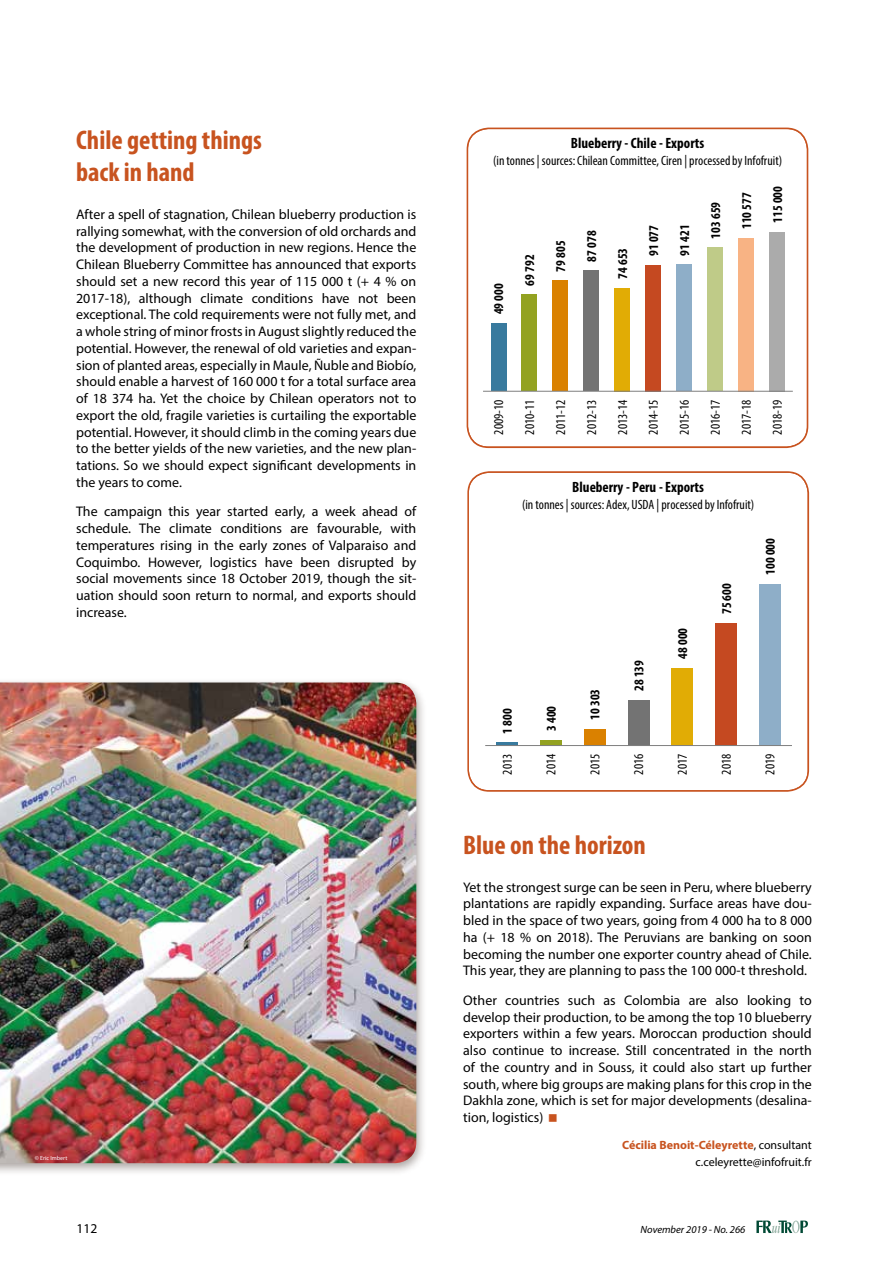
<style>
.page{position:relative;width:893px;height:1263px;background:#fff}
.page>*{position:absolute;margin:0;border:0;box-sizing:border-box;transform-origin:0 0}
.t1{font:700 condensed 27px/32.4px "Myriad Pro";color:#c8531f}
.t2{font:700 condensed 15px "Myriad Pro";color:#000}
.t3{font:13.95px/16.8px "Myriad Pro";color:#000;text-align:justify}
.t4{font:condensed 13.5px "Myriad Pro";color:#000}
.t5{font:700 condensed 13.5px "Myriad Pro";color:#000}
.t6{font:13.5px "Myriad Pro";color:#000}
.t7{font:12px/16.2px "Myriad Pro";color:#000;text-align:right}
.t8{font:italic 10.5px "Myriad Pro";color:#000}
.t9{font:6px "Myriad Pro";color:#fff}
.s1{font-weight:700;color:#c8531f}
</style>
<div class="page">
<svg style="left:756px;top:1220px;width:52px;height:13px"></svg>
<svg style="left:467px;top:128px;width:341px;height:319px"></svg>
<div style="left:467px;top:128px;width:341px;height:320px;border:2px solid #c8531f;border-radius:21px"></div>
<svg style="left:470px;top:472px;width:338px;height:317px"></svg>
<div style="left:467px;top:471px;width:342px;height:321px;border:2px solid #c8531f;border-radius:21px"></div>
<div style="left:0;top:678px;width:427px;height:499px;background:#554742;opacity:.5"></div>
<img style="left:0;top:682px;width:416px;height:481px">
<h1 class="t1" style="left:76px;top:123px;width:187px">Chile getting things back in hand</h1>
<p class="t3" style="left:76px;top:206px;width:342px">After a spell of stagnation, Chilean blueberry production is rallying somewhat, with the conversion of old orchards and the development of production in new regions. Hence the Chilean Blueberry Committee has announced that exports should set a new record this year of 115 000 t (+ 4 % on 2017-18), although climate conditions have not been exceptional. The cold requirements were not fully met, and a whole string of minor frosts in August slightly reduced the potential. However, the renewal of old varieties and expan&shy;sion of planted areas, especially in Maule, Ñuble and Biobío, should enable a harvest of 160 000 t for a total surface area of 18 374 ha. Yet the choice by Chilean operators not to export the old, fragile varieties is curtailing the exportable potential. However, it should climb in the coming years due to the better yields of the new varieties, and the new plan&shy;tations. So we should expect significant developments in the years to come.</p>
<p class="t3" style="left:76px;top:503px;width:342px">The campaign this year started early, a week ahead of schedule. The climate conditions are favourable, with temperatures rising in the early zones of Valparaiso and Coquimbo. However, logistics have been disrupted by social movements since 18 October 2019, though the sit&shy;uation should soon return to normal, and exports should increase.</p>
<p class="t2" style="left:571px;top:134px;width:135px">Blueberry -Chile - Exports</p>
<p class="t4" style="left:493px;top:152px;width:291px">(in tonnes | sources: Chilean Committee, Ciren | processed by Infofruit)</p>
<p class="t5" style="left:490px;top:314px;width:32px;rotate:-90deg">49 000</p>
<p class="t5" style="left:521px;top:286px;width:32px;rotate:-90deg">69 792</p>
<p class="t5" style="left:552px;top:272px;width:32px;rotate:-90deg">79 805</p>
<p class="t5" style="left:583px;top:262px;width:32px;rotate:-90deg">87 078</p>
<p class="t5" style="left:614px;top:279px;width:32px;rotate:-90deg">74 653</p>
<p class="t5" style="left:645px;top:256px;width:32px;rotate:-90deg">91 077</p>
<p class="t5" style="left:676px;top:256px;width:32px;rotate:-90deg">91 421</p>
<p class="t5" style="left:707px;top:239px;width:38px;rotate:-90deg">103 659</p>
<p class="t5" style="left:738px;top:229px;width:38px;rotate:-90deg">110 577</p>
<p class="t5" style="left:769px;top:223px;width:38px;rotate:-90deg">115 000</p>
<p class="t4" style="left:490px;top:435px;width:36px;rotate:-90deg">2009-10</p>
<p class="t4" style="left:521px;top:435px;width:36px;rotate:-90deg">2010-11</p>
<p class="t4" style="left:552px;top:435px;width:36px;rotate:-90deg">2011-12</p>
<p class="t4" style="left:583px;top:435px;width:36px;rotate:-90deg">2012-13</p>
<p class="t4" style="left:614px;top:435px;width:36px;rotate:-90deg">2013-14</p>
<p class="t4" style="left:645px;top:435px;width:36px;rotate:-90deg">2014-15</p>
<p class="t4" style="left:676px;top:435px;width:36px;rotate:-90deg">2015-16</p>
<p class="t4" style="left:707px;top:435px;width:36px;rotate:-90deg">2016-17</p>
<p class="t4" style="left:738px;top:435px;width:36px;rotate:-90deg">2017-18</p>
<p class="t4" style="left:769px;top:435px;width:36px;rotate:-90deg">2018-19</p>
<p class="t2" style="left:572px;top:477px;width:133px">Blueberry - Peru - Exports</p>
<p class="t4" style="left:522px;top:496px;width:234px">(in tonnes | sources: Adex, USDA | processed by Infofruit)</p>
<p class="t5" style="left:499px;top:733px;width:27px;rotate:-90deg">1 800</p>
<p class="t5" style="left:543px;top:731px;width:27px;rotate:-90deg">3 400</p>
<p class="t5" style="left:587px;top:720px;width:32px;rotate:-90deg">10 303</p>
<p class="t5" style="left:630px;top:691px;width:32px;rotate:-90deg">28 139</p>
<p class="t5" style="left:674px;top:659px;width:32px;rotate:-90deg">48 000</p>
<p class="t5" style="left:718px;top:614px;width:32px;rotate:-90deg">75 600</p>
<p class="t5" style="left:762px;top:575px;width:38px;rotate:-90deg">100 000</p>
<p class="t4" style="left:499px;top:775px;width:22px;rotate:-90deg">2013</p>
<p class="t4" style="left:543px;top:775px;width:22px;rotate:-90deg">2014</p>
<p class="t4" style="left:587px;top:775px;width:22px;rotate:-90deg">2015</p>
<p class="t4" style="left:630px;top:775px;width:22px;rotate:-90deg">2016</p>
<p class="t4" style="left:674px;top:775px;width:22px;rotate:-90deg">2017</p>
<p class="t4" style="left:718px;top:775px;width:22px;rotate:-90deg">2018</p>
<p class="t4" style="left:762px;top:775px;width:22px;rotate:-90deg">2019</p>
<p class="t9" style="left:35px;top:1155px;width:34px">© Eric Imbert</p>
<h1 class="t1" style="left:463px;top:828px;width:184px">Blue on the horizon</h1>
<p class="t3" style="left:463px;top:878px;width:350px">Yet the strongest surge can be seen in Peru, where blueberry plantations are rapidly expanding. Surface areas have dou&shy;bled in the space of two years, going from 4 000 ha to 8 000 ha (+ 18 % on 2018). The Peruvians are banking on soon becoming the number one exporter country ahead of Chile.<br>This year, they are planning to pass the 100 000-t threshold.</p>
<p class="t3" style="left:463px;top:992px;width:350px">Other countries such as Colombia are also looking to develop their production, to be among the top 10 blueberry exporters within a few years. Moroccan production should also continue to increase. Still concentrated in the north of the country and in Souss, it could also start up further south, where big groups are making plans for this crop in the Dakhla zone, which is set for major developments (desalina&shy;tion, logistics)</p>
<p class="t7" style="left:622px;top:1137px;width:191px"><span class="s1">Cécilia Benoit-Céleyrette</span>, consultant c.celeyrette@infofruit.fr</p>
<p class="t6" style="left:77px;top:1220px;width:22px">112</p>
<p class="t8" style="left:641px;top:1223px;width:106px">November 2019 - No. 266</p>
</div>
